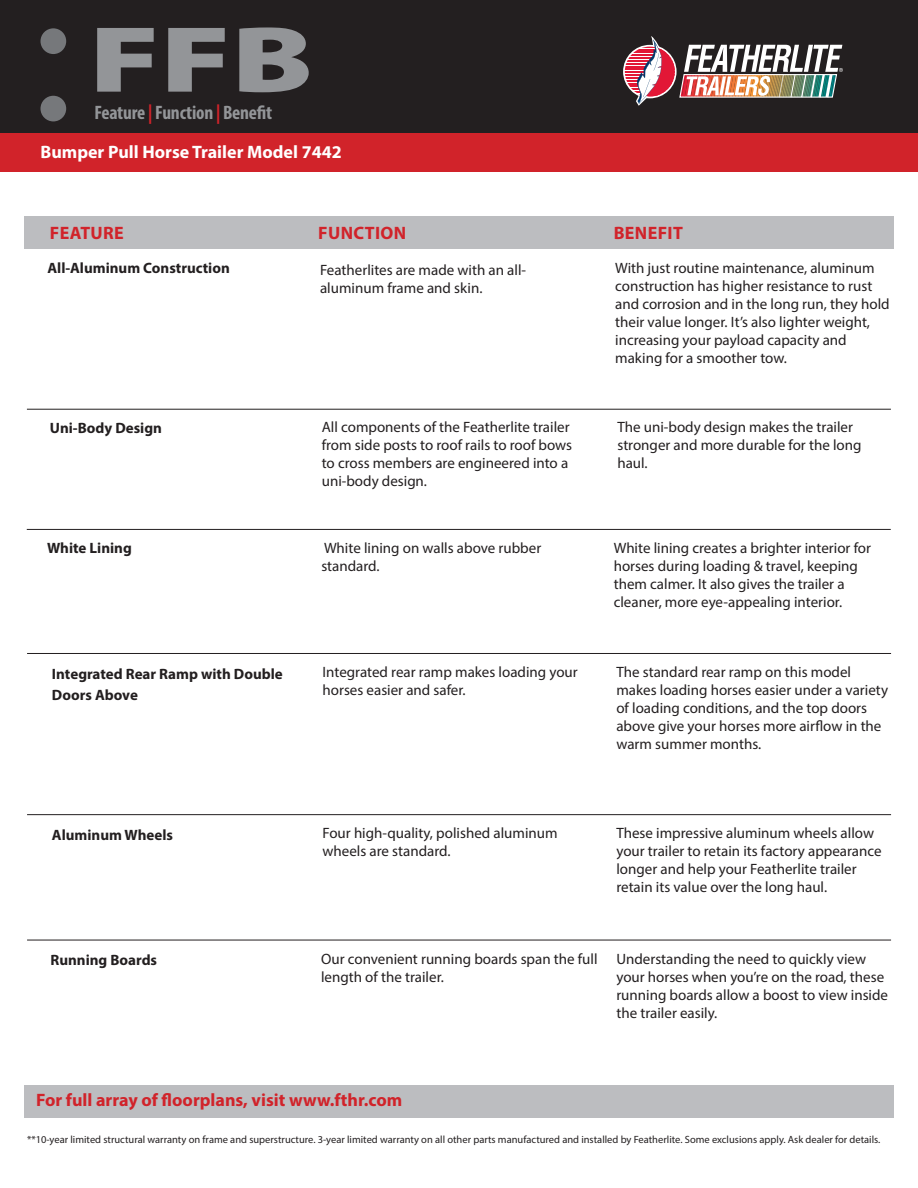
<style>
.page{position:relative;width:918px;height:1188px;background:#fff}
.page>*{position:absolute;margin:0;border:0;box-sizing:border-box;transform-origin:0 0}
.t1{font:900 94.5px "Myriad Pro";color:#939598;scale:1.38 1}
.t2{font:700 condensed 19.5px "Myriad Pro";letter-spacing:-.01em;color:#939598}
.t3{font:700 18px "Myriad Pro";color:#d1232a}
.t4{font:700 18px "Myriad Pro";color:#fff}
.t5{font:700 18px "Myriad Pro";letter-spacing:.02em;color:#d1232a}
.t6{font:15px/18px "Myriad Pro";color:#231f20}
.t7{font:700 15px/21px "Myriad Pro";color:#231f20}
.t8{font:10.5px "Myriad Pro";color:#231f20}
.s1{color:#d1232a}
</style>
<div class="page">
<div style="left:24px;top:1086px;width:869px;height:32px;background:#bcbdc0"></div>
<div style="left:24px;top:216px;width:869px;height:33px;background:#bcbdc0"></div>
<div style="left:0;top:0;width:918px;height:133px;background:#231f20"></div>
<div style="left:40px;top:96px;width:26px;height:25px;background:#76787b;border-radius:50%"></div>
<div style="left:40px;top:28px;width:26px;height:26px;background:#76787b;border-radius:50%"></div>
<div style="left:0;top:133px;width:918px;height:39px;background:#d1232a"></div>
<svg style="left:623px;top:45px;width:54px;height:53px"></svg>
<hr style="left:625px;top:94px;width:50px;height:2px;background:#e21736">
<hr style="left:625px;top:91px;width:50px;height:2px;background:#e21736">
<hr style="left:625px;top:89px;width:50px;height:1px;background:#e21736">
<hr style="left:625px;top:86px;width:50px;height:1px;background:#e21736">
<hr style="left:625px;top:83px;width:50px;height:1px;background:#e21736">
<hr style="left:625px;top:80px;width:50px;height:1px;background:#e21736">
<hr style="left:625px;top:77px;width:50px;height:2px;background:#e21736">
<hr style="left:625px;top:74px;width:50px;height:2px;background:#e21736">
<hr style="left:625px;top:72px;width:50px;height:1px;background:#e21736">
<hr style="left:625px;top:69px;width:50px;height:1px;background:#e21736">
<hr style="left:625px;top:66px;width:50px;height:1px;background:#e21736">
<hr style="left:625px;top:63px;width:50px;height:1px;background:#e21736">
<hr style="left:625px;top:60px;width:50px;height:2px;background:#e21736">
<hr style="left:625px;top:57px;width:50px;height:2px;background:#e21736">
<hr style="left:625px;top:55px;width:50px;height:1px;background:#e21736">
<hr style="left:625px;top:52px;width:50px;height:1px;background:#e21736">
<hr style="left:625px;top:49px;width:50px;height:1px;background:#e21736">
<hr style="left:625px;top:47px;width:50px;height:1px;background:#e21736">
<img style="left:636px;top:36px;width:207px;height:70px">
<hr style="left:27px;top:409px;width:864px;height:1px;background:#231f20">
<hr style="left:27px;top:529px;width:864px;height:1px;background:#231f20">
<hr style="left:27px;top:653px;width:864px;height:1px;background:#231f20">
<hr style="left:27px;top:814px;width:864px;height:1px;background:#231f20">
<hr style="left:27px;top:940px;width:864px;height:1px;background:#231f20">
<h1 class="t1" style="left:89px;top:-3px;width:164px">FFB</h1>
<h2 class="t2" style="left:94px;top:100px;width:179px">Feature <span class="s1">|</span>Function <span class="s1">|</span> Benefit</h2>
<p class="t4" style="left:40px;top:140px;width:303px">Bumper Pull Horse Trailer Model 7442</p>
<p class="t5" style="left:50px;top:221px;width:75px">FEATURE</p>
<p class="t5" style="left:318px;top:221px;width:89px">FUNCTION</p>
<p class="t5" style="left:614px;top:221px;width:71px">BENEFIT</p>
<p class="t7" style="left:47px;top:257px;width:184px">All-Aluminum Construction</p>
<p class="t6" style="left:320px;top:261px;width:208px">Featherlites are made with an all&shy;aluminum frame and skin.</p>
<p class="t6" style="left:615px;top:259px;width:276px">With just routine maintenance, aluminum construction has higher resistance to rust and corrosion and in the long run, they hold their value longer. It’s also lighter weight, increasing your payload capacity and making for a smoother tow.</p>
<p class="t7" style="left:50px;top:417px;width:114px">Uni-Body Design</p>
<p class="t6" style="left:322px;top:418px;width:252px">All components of the Featherlite trailer from side posts to roof rails to roof bows to cross members are engineered into a uni-body design.</p>
<p class="t6" style="left:617px;top:418px;width:246px">The uni-body design makes the trailer stronger and more durable for the long haul.</p>
<p class="t7" style="left:47px;top:537px;width:86px">White Lining</p>
<p class="t6" style="left:321px;top:538px;width:221px">White lining on walls above rubber standard.</p>
<p class="t6" style="left:614px;top:538px;width:259px">White lining creates a brighter interior for horses during loading &amp; travel, keeping them calmer. It also gives the trailer a cleaner, more eye-appealing interior.</p>
<p class="t7" style="left:52px;top:663px;width:232px">Integrated Rear Ramp with Double<br>Doors Above</p>
<p class="t6" style="left:323px;top:663px;width:257px">Integrated rear ramp makes loading your horses easier and safer.</p>
<p class="t6" style="left:616px;top:663px;width:273px">The standard rear ramp on this model makes loading horses easier under a variety of loading conditions, and the top doors above give your horses more airflow in the warm summer months.</p>
<p class="t7" style="left:52px;top:824px;width:123px">Aluminum Wheels</p>
<p class="t6" style="left:323px;top:824px;width:237px">Four high-quality, polished aluminum wheels are standard.</p>
<p class="t6" style="left:616px;top:824px;width:267px">These impressive aluminum wheels allow your trailer to retain its factory appearance longer and help your Featherlite trailer retain its value over the long haul.</p>
<p class="t7" style="left:50px;top:949px;width:108px">Running Boards</p>
<p class="t6" style="left:321px;top:950px;width:278px">Our convenient running boards span the full length of the trailer.</p>
<p class="t6" style="left:616px;top:950px;width:273px">Understanding the need to quickly view your horses when you’re on the road, these running boards allow a boost to view inside the trailer easily.</p>
<p class="t3" style="left:36px;top:1088px;width:368px">For full array of floorplans, visit www.fthr.com</p>
<p class="t8" style="left:27px;top:1133px;width:855px">**10-year limited structural warranty on frame and superstructure. 3-year limited warranty on all other parts manufactured and installed by Featherlite. Some exclusions apply. Ask dealer for details.</p>
</div>
